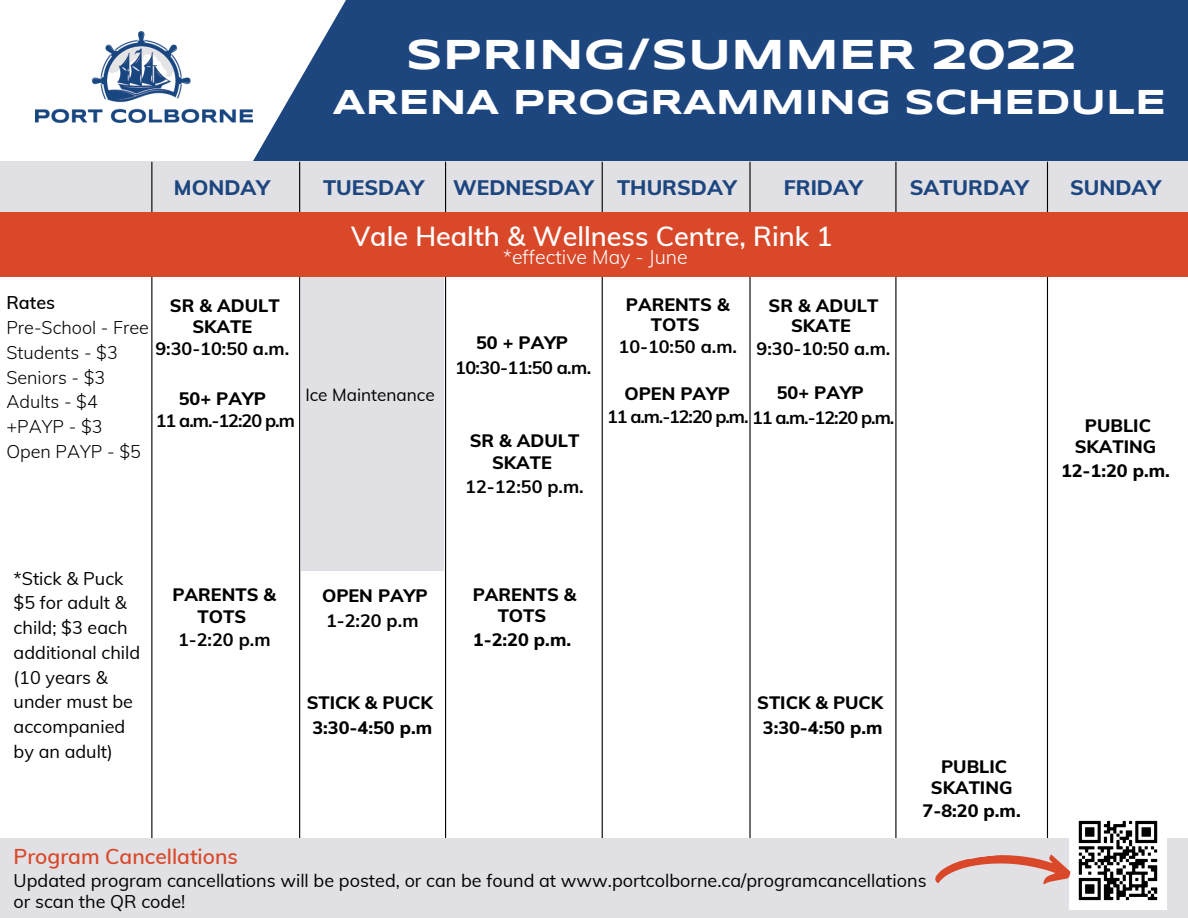
<style>
.page{position:relative;width:1188px;height:918px;background:#fff}
.page>*{position:absolute;margin:0;border:0;box-sizing:border-box;transform-origin:0 0}
.t1{font:700 43.35px "Syncopate";color:#fff}
.t2{font:700 35.85px "Syncopate";color:#fff}
.t3{font:600 27px "Muli";color:#fff}
.t4{font:800 21px "Muli";color:#1d467f}
.t5{font:600 21px "Muli";color:#d94829}
.t6{font:300 19.5px "Muli";color:#fff}
.t7{font:800 18px/21.3px "Muli";color:#000;text-align:center}
.t8{font:18px/24.8px "Muli";color:#000}
.t9{font:700 18px "Muli";color:#000}
.t10{font:300 18px/24.8px "Muli";color:#000}
.t11{font:700 18px "Muli";letter-spacing:-.06em;color:#000}
.t12{font:600 18px "Muli";color:#000}
.t13{font:17.25px "Muli";color:#000}
</style>
<div class="page">
<div style="left:337px;top:0;width:851px;height:162px;background:#1d467f"></div>
<svg style="left:253px;top:0;width:191px;height:162px"></svg>
<img style="left:35px;top:32px;width:218px;height:91px">
<div style="left:0;top:162px;width:1188px;height:50px;background:#e1e1e5"></div>
<hr style="left:299px;top:162px;width:1px;height:756px;background:#000">
<hr style="left:445px;top:162px;width:1px;height:756px;background:#000">
<hr style="left:151px;top:162px;width:1px;height:756px;background:#000">
<hr style="left:749px;top:162px;width:2px;height:756px;background:#000">
<hr style="left:895px;top:162px;width:1px;height:756px;background:#000">
<hr style="left:602px;top:162px;width:1px;height:756px;background:#000">
<hr style="left:1047px;top:162px;width:1px;height:756px;background:#000">
<div style="left:301px;top:269px;width:143px;height:302px;background:#e1e1e5"></div>
<div style="left:0;top:213px;width:1188px;height:64px;background:#d94829"></div>
<div style="left:0;top:838px;width:1188px;height:80px;background:#e1e1e5"></div>
<img style="left:1069px;top:820px;width:98px;height:89px">
<svg style="left:935px;top:847px;width:137px;height:50px"></svg>
<p class="t1" style="left:406px;top:37px;width:671px">SPRING/SUMMER 2022</p>
<p class="t2" style="left:333px;top:87px;width:835px">ARENA PROGRAMMING SCHEDULE</p>
<p class="t4" style="left:174px;top:174px;width:98px">MONDAY</p>
<p class="t4" style="left:323px;top:174px;width:102px">TUESDAY</p>
<p class="t4" style="left:453px;top:174px;width:285px">WEDNESDAY THURSDAY</p>
<p class="t4" style="left:784px;top:174px;width:80px">FRIDAY</p>
<p class="t4" style="left:910px;top:174px;width:121px">SATURDAY</p>
<p class="t4" style="left:1070px;top:174px;width:92px">SUNDAY</p>
<p class="t3" style="left:351px;top:219px;width:483px">Vale Health &amp; Wellness Centre, Rink 1</p>
<p class="t6" style="left:503px;top:244px;width:186px">*effective May - June</p>
<p class="t12" style="left:6px;top:291px;width:50px">Rates</p>
<p class="t10" style="left:6px;top:315px;width:144px">Pre-School - Free</p>
<p class="t10" style="left:6px;top:340px;width:113px">Students - $3<br>Seniors - $3</p>
<p class="t10" style="left:6px;top:389px;width:93px">Adults - $4</p>
<p class="t10" style="left:6px;top:414px;width:98px">+PAYP - $3</p>
<p class="t10" style="left:6px;top:439px;width:136px">Open PAYP - $5</p>
<p class="t7" style="left:170px;top:296px;width:111px;line-height:20.2px">SR &amp; ADULT<br>SKATE</p>
<p class="t9" style="left:155px;top:337px;width:135px">9:30-10:50 a.m.</p>
<p class="t7" style="left:179px;top:387px;width:88px">50+ PAYP</p>
<p class="t9" style="left:156px;top:409px;width:141px">11 a.m.-12:20 p.m</p>
<p class="t13" style="left:305px;top:384px;width:131px">Ice Maintenance</p>
<p class="t7" style="left:476px;top:332px;width:94px">50 + PAYP</p>
<p class="t9" style="left:455px;top:356px;width:138px">10:30-11:50 a.m.</p>
<p class="t7" style="left:470px;top:429px;width:111px;line-height:22.5px">SR &amp; ADULT<br>SKATE</p>
<p class="t9" style="left:465px;top:475px;width:120px">12-12:50 p.m.</p>
<p class="t7" style="left:626px;top:295px;width:105px;line-height:19.2px">PARENTS &amp;<br>TOTS</p>
<p class="t9" style="left:619px;top:335px;width:120px">10-10:50 a.m.</p>
<p class="t7" style="left:625px;top:383px;width:107px">OPEN PAYP</p>
<p class="t11" style="left:607px;top:405px;width:289px">11 a.m.-12:20 p.m. 11 a.m.-12:20 p.m.</p>
<p class="t7" style="left:769px;top:295px;width:111px;line-height:20.2px">SR &amp; ADULT<br>SKATE</p>
<p class="t9" style="left:757px;top:337px;width:135px">9:30-10:50 a.m.</p>
<p class="t7" style="left:777px;top:382px;width:88px">50+ PAYP</p>
<p class="t7" style="left:1075px;top:415px;width:83px">PUBLIC<br>SKATING</p>
<p class="t7" style="left:1061px;top:460px;width:110px">12-1:20 p.m.</p>
<p class="t8" style="left:14px;top:566px;width:111px">*Stick &amp; Puck</p>
<p class="t8" style="left:14px;top:590px;width:128px">$5 for adult &amp; child; $3 each additional child (10 years &amp; under must be accompanied by an adult)</p>
<p class="t7" style="left:172px;top:584px;width:105px">PARENTS &amp;<br>TOTS</p>
<p class="t9" style="left:178px;top:628px;width:94px">1-2:20 p.m</p>
<p class="t7" style="left:322px;top:584px;width:107px">OPEN PAYP</p>
<p class="t9" style="left:326px;top:608px;width:94px">1-2:20 p.m</p>
<p class="t7" style="left:307px;top:692px;width:128px">STICK &amp; PUCK</p>
<p class="t7" style="left:312px;top:716px;width:121px">3:30-4:50 p.m</p>
<p class="t7" style="left:473px;top:584px;width:105px">PARENTS &amp;<br>TOTS</p>
<p class="t7" style="left:473px;top:629px;width:100px">1-2:20 p.m.</p>
<p class="t7" style="left:757px;top:692px;width:128px">STICK &amp; PUCK</p>
<p class="t7" style="left:763px;top:716px;width:121px">3:30-4:50 p.m</p>
<p class="t7" style="left:941px;top:755px;width:68px">PUBLIC</p>
<p class="t7" style="left:931px;top:777px;width:83px">SKATING</p>
<p class="t7" style="left:923px;top:799px;width:100px">7-8:20 p.m.</p>
<p class="t5" style="left:14px;top:843px;width:226px">Program Cancellations</p>
<p class="t8" style="left:14px;top:868px;width:915px">Updated program cancellations will be posted, or can be found at www.portcolborne.ca/programcancellations</p>
<p class="t8" style="left:14px;top:889px;width:173px">or scan the QR code!</p>
</div>
